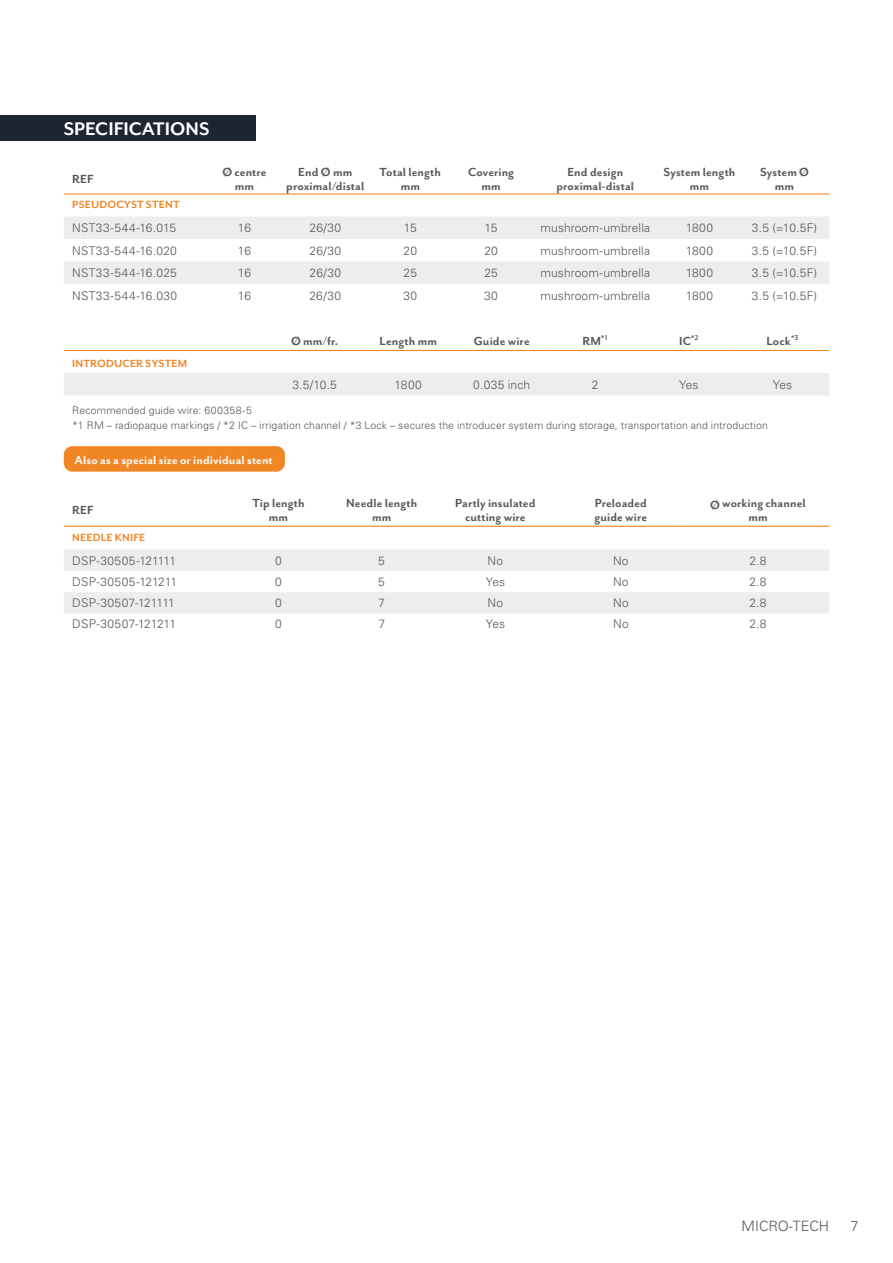
<style>
.page{position:relative;width:893px;height:1263px;background:#fff}
.page>*{position:absolute;margin:0;border:0;box-sizing:border-box;transform-origin:0 0}
.t1{font:700 21px "Mr Eaves San OT";color:#fff}
.t2{font:300 14.25px "Univers LT Std";color:#575756}
.t3{font:700 13.5px/13.5px "Mr Eaves San OT";letter-spacing:.005em;color:#575756;text-align:center}
.t4{font:700 13.5px "Mr Eaves San OT";letter-spacing:.01em;color:#fff}
.t5{font:300 12px "Univers LT Std";letter-spacing:.01em;color:#575756}
.t6{font:300 12px "Univers LT Std";letter-spacing:.03em;color:#575756}
.t7{font:700 12px "Mr Eaves San OT";letter-spacing:.015em;color:#f18625}
.t8{font:300 12px "Univers LT Std";letter-spacing:.035em;color:#575756}
.t9{font:300 10.5px/15px "Univers LT Std";letter-spacing:.015em;color:#575756}
</style>
<div class="page">
<div style="left:0;top:115px;width:255px;height:25px;background:#1e2531"></div>
<svg style="left:64px;top:550px;width:765px;height:63px;fill:#ededed"></svg>
<hr style="left:64px;top:526px;width:166px;height:1px;background:#f18625">
<hr style="left:230px;top:526px;width:97px;height:1px;background:#f18625">
<hr style="left:327px;top:526px;width:109px;height:1px;background:#f18625">
<hr style="left:436px;top:526px;width:119px;height:1px;background:#f18625">
<hr style="left:555px;top:526px;width:132px;height:1px;background:#f18625">
<hr style="left:687px;top:526px;width:142px;height:1px;background:#f18625">
<svg style="left:64px;top:217px;width:765px;height:67px;fill:#ededed"></svg>
<hr style="left:64px;top:193px;width:144px;height:2px;background:#f18625">
<hr style="left:208px;top:193px;width:73px;height:2px;background:#f18625">
<hr style="left:281px;top:193px;width:89px;height:2px;background:#f18625">
<hr style="left:370px;top:193px;width:81px;height:2px;background:#f18625">
<hr style="left:451px;top:193px;width:80px;height:2px;background:#f18625">
<hr style="left:659px;top:193px;width:81px;height:2px;background:#f18625">
<hr style="left:740px;top:193px;width:89px;height:2px;background:#f18625">
<hr style="left:531px;top:193px;width:128px;height:2px;background:#f18625">
<div style="left:64px;top:373px;width:765px;height:23px;background:#ededed"></div>
<hr style="left:64px;top:350px;width:204px;height:1px;background:#f18625">
<hr style="left:268px;top:350px;width:93px;height:1px;background:#f18625">
<hr style="left:361px;top:350px;width:94px;height:1px;background:#f18625">
<hr style="left:455px;top:350px;width:94px;height:1px;background:#f18625">
<hr style="left:549px;top:350px;width:93px;height:1px;background:#f18625">
<hr style="left:642px;top:350px;width:94px;height:1px;background:#f18625">
<hr style="left:736px;top:350px;width:93px;height:1px;background:#f18625">
<div style="left:64px;top:446px;width:221px;height:26px;background:#f18625;border-radius:9px"></div>
<h1 class="t1" style="left:64px;top:117px;width:147px">SPECIFICATIONS</h1>
<p class="t3" style="left:72px;top:172px;width:23px">REF</p>
<p class="t3" style="left:222px;top:165px;width:46px">Ø centre mm</p>
<p class="t3" style="left:286px;top:165px;width:80px">End Ø mm proximal/distal</p>
<p class="t3" style="left:380px;top:165px;width:63px">Total length mm</p>
<p class="t3" style="left:468px;top:165px;width:47px">Covering mm</p>
<p class="t3" style="left:556px;top:165px;width:79px">End design proximal-distal</p>
<p class="t3" style="left:664px;top:165px;width:73px">System length mm</p>
<p class="t3" style="left:760px;top:165px;width:51px">System Ø mm</p>
<p class="t7" style="left:72px;top:198px;width:109px">PSEUDOCYST STENT</p>
<p class="t6" style="left:72px;top:221px;width:105px">NST33-544-16.015</p>
<p class="t5" style="left:238px;top:221px;width:15px">16</p>
<p class="t5" style="left:309px;top:221px;width:33px">26/30</p>
<p class="t5" style="left:404px;top:221px;width:14px">15</p>
<p class="t5" style="left:485px;top:221px;width:14px">15</p>
<p class="t5" style="left:540px;top:221px;width:111px">mushroom-umbrella</p>
<p class="t5" style="left:686px;top:221px;width:29px">1800</p>
<p class="t5" style="left:752px;top:221px;width:67px">3.5 (=10.5F)</p>
<p class="t6" style="left:72px;top:243px;width:106px">NST33-544-16.020</p>
<p class="t5" style="left:238px;top:243px;width:15px">16</p>
<p class="t5" style="left:309px;top:243px;width:33px">26/30</p>
<p class="t5" style="left:404px;top:243px;width:15px">20</p>
<p class="t5" style="left:484px;top:243px;width:15px">20</p>
<p class="t5" style="left:540px;top:243px;width:111px">mushroom-umbrella</p>
<p class="t5" style="left:686px;top:243px;width:29px">1800</p>
<p class="t5" style="left:752px;top:243px;width:67px">3.5 (=10.5F)</p>
<p class="t6" style="left:72px;top:266px;width:106px">NST33-544-16.025</p>
<p class="t5" style="left:238px;top:266px;width:15px">16</p>
<p class="t5" style="left:309px;top:266px;width:33px">26/30</p>
<p class="t5" style="left:404px;top:266px;width:15px">25</p>
<p class="t5" style="left:484px;top:266px;width:15px">25</p>
<p class="t5" style="left:540px;top:266px;width:111px">mushroom-umbrella</p>
<p class="t5" style="left:686px;top:266px;width:29px">1800</p>
<p class="t5" style="left:752px;top:266px;width:67px">3.5 (=10.5F)</p>
<p class="t8" style="left:72px;top:288px;width:107px">NST33-544-16.030</p>
<p class="t5" style="left:238px;top:288px;width:15px">16</p>
<p class="t5" style="left:309px;top:288px;width:33px">26/30</p>
<p class="t5" style="left:403px;top:288px;width:15px">30</p>
<p class="t5" style="left:484px;top:288px;width:15px">30</p>
<p class="t5" style="left:540px;top:288px;width:111px">mushroom-umbrella</p>
<p class="t5" style="left:686px;top:288px;width:29px">1800</p>
<p class="t5" style="left:752px;top:288px;width:67px">3.5 (=10.5F)</p>
<p class="t3" style="left:291px;top:334px;width:49px">Ø mm/fr.</p>
<p class="t3" style="left:379px;top:334px;width:59px">Length mm</p>
<p class="t3" style="left:474px;top:334px;width:57px">Guide wire</p>
<p class="t3" style="left:582px;top:334px;width:27px">RM<sup>*1</sup></p>
<p class="t3" style="left:679px;top:334px;width:21px">IC<sup>*2</sup></p>
<p class="t3" style="left:766px;top:334px;width:34px">Lock<sup>*3</sup></p>
<p class="t7" style="left:72px;top:356px;width:116px">INTRODUCER SYSTEM</p>
<p class="t5" style="left:292px;top:377px;width:46px">3.5/10.5</p>
<p class="t5" style="left:394px;top:377px;width:29px">1800</p>
<p class="t5" style="left:473px;top:377px;width:58px">0.035 inch</p>
<p class="t5" style="left:592px;top:377px;width:8px">2</p>
<p class="t5" style="left:679px;top:377px;width:21px">Yes</p>
<p class="t5" style="left:773px;top:377px;width:21px">Yes</p>
<p class="t9" style="left:72px;top:403px;width:697px">Recommended guide wire: 600358-5<br>*1 RM – radiopaque markings / *2 IC – irrigation channel / *3 Lock – secures the introducer system during storage, transportation and introduction</p>
<p class="t4" style="left:75px;top:452px;width:200px">Also as a special size or individual stent</p>
<p class="t3" style="left:72px;top:503px;width:23px">REF</p>
<p class="t3" style="left:252px;top:496px;width:54px">Tip length mm</p>
<p class="t3" style="left:346px;top:496px;width:73px">Needle length mm</p>
<p class="t3" style="left:455px;top:496px;width:82px">Partly insulated cutting wire</p>
<p class="t3" style="left:594px;top:496px;width:54px;text-align:left">Preloaded guide wire</p>
<p class="t3" style="left:710px;top:496px;width:97px">Ø working channel mm</p>
<p class="t7" style="left:72px;top:530px;width:74px">NEEDLE KNIFE</p>
<p class="t5" style="left:72px;top:553px;width:105px">DSP-30505-121111</p>
<p class="t5" style="left:275px;top:553px;width:8px">0</p>
<p class="t5" style="left:378px;top:553px;width:8px">5</p>
<p class="t5" style="left:488px;top:553px;width:17px">No</p>
<p class="t5" style="left:613px;top:553px;width:17px">No</p>
<p class="t5" style="left:749px;top:553px;width:19px">2.8</p>
<p class="t5" style="left:72px;top:574px;width:106px">DSP-30505-121211</p>
<p class="t5" style="left:275px;top:574px;width:8px">0</p>
<p class="t5" style="left:378px;top:574px;width:8px">5</p>
<p class="t5" style="left:486px;top:574px;width:21px">Yes</p>
<p class="t5" style="left:613px;top:574px;width:17px">No</p>
<p class="t5" style="left:749px;top:574px;width:19px">2.8</p>
<p class="t5" style="left:72px;top:596px;width:104px">DSP-30507-121111</p>
<p class="t5" style="left:275px;top:596px;width:8px">0</p>
<p class="t5" style="left:378px;top:596px;width:8px">7</p>
<p class="t5" style="left:488px;top:596px;width:17px">No</p>
<p class="t5" style="left:613px;top:596px;width:17px">No</p>
<p class="t5" style="left:749px;top:596px;width:19px">2.8</p>
<p class="t5" style="left:72px;top:617px;width:105px">DSP-30507-121211</p>
<p class="t5" style="left:275px;top:617px;width:8px">0</p>
<p class="t5" style="left:378px;top:617px;width:8px">7</p>
<p class="t5" style="left:486px;top:617px;width:21px">Yes</p>
<p class="t5" style="left:613px;top:617px;width:17px">No</p>
<p class="t5" style="left:749px;top:617px;width:19px">2.8</p>
<p class="t2" style="left:742px;top:1217px;width:89px">MICRO-TECH</p>
<p class="t2" style="left:850px;top:1217px;width:9px">7</p>
</div>
